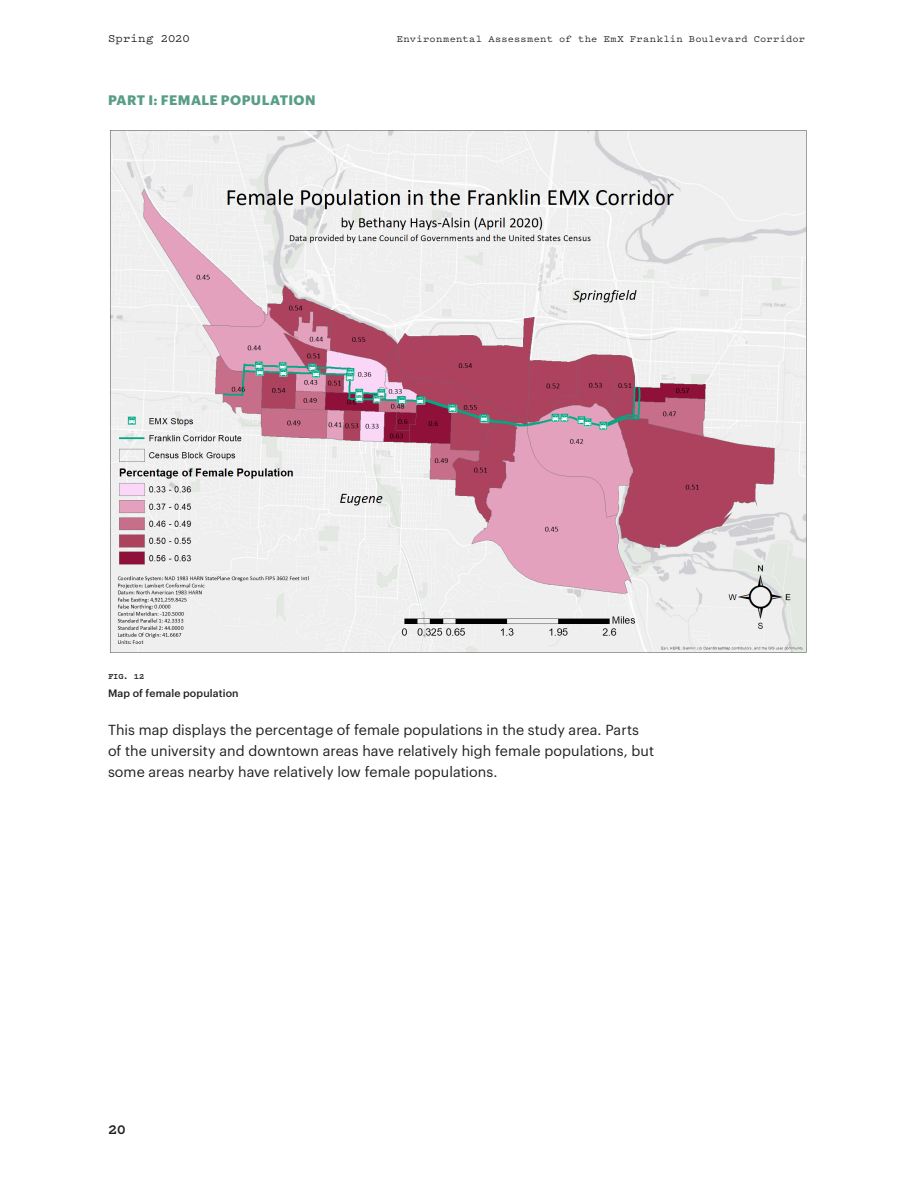
<style>
.page{position:relative;width:918px;height:1188px;background:#fff}
.page>*{position:absolute;margin:0;border:0;box-sizing:border-box;transform-origin:0 0}
.t1{font:700 15px "Pitch";color:#231f20}
.SCYP_Body_NoIndent{font:14.25px/21px "Graphik";color:#231f20}
.SCYP_Heading_2_Turq{font:700 13.5px "Graphik";letter-spacing:.025em;color:#579d88}
.t2{font:500 12px "Pitch";letter-spacing:.01em;color:#231f20}
.SCYP_Figure_Title{font:500 10.5px "Graphik";letter-spacing:.015em;color:#231f20}
.t3{font:500 10.2px "Pitch";letter-spacing:.03em;color:#231f20}
.t4{font:700 8.7px "Pitch";color:#231f20}
</style>
<div class="page">
<img style="left:110px;top:130px;width:697px;height:523px">
<p class="t2" style="left:108px;top:30px;width:83px">Spring 2020</p>
<p class="t3" style="left:397px;top:32px;width:410px">Environmental Assessment of the EmX Franklin Boulevard Corridor</p>
<p class="SCYP_Heading_2_Turq" style="left:108px;top:90px;width:209px">PART I: FEMALE POPULATION</p>
<p class="t4" style="left:108px;top:670px;width:38px">FIG. 12</p>
<p class="SCYP_Figure_Title" style="left:108px;top:685px;width:132px">Map of female population</p>
<p class="SCYP_Body_NoIndent" style="left:108px;top:718px;width:548px">This map displays the percentage of female populations in the study area. Parts of the university and downtown areas have relatively high female populations, but some areas nearby have relatively low female populations.</p>
<p class="t1" style="left:108px;top:1119px;width:20px">20</p>
</div>
